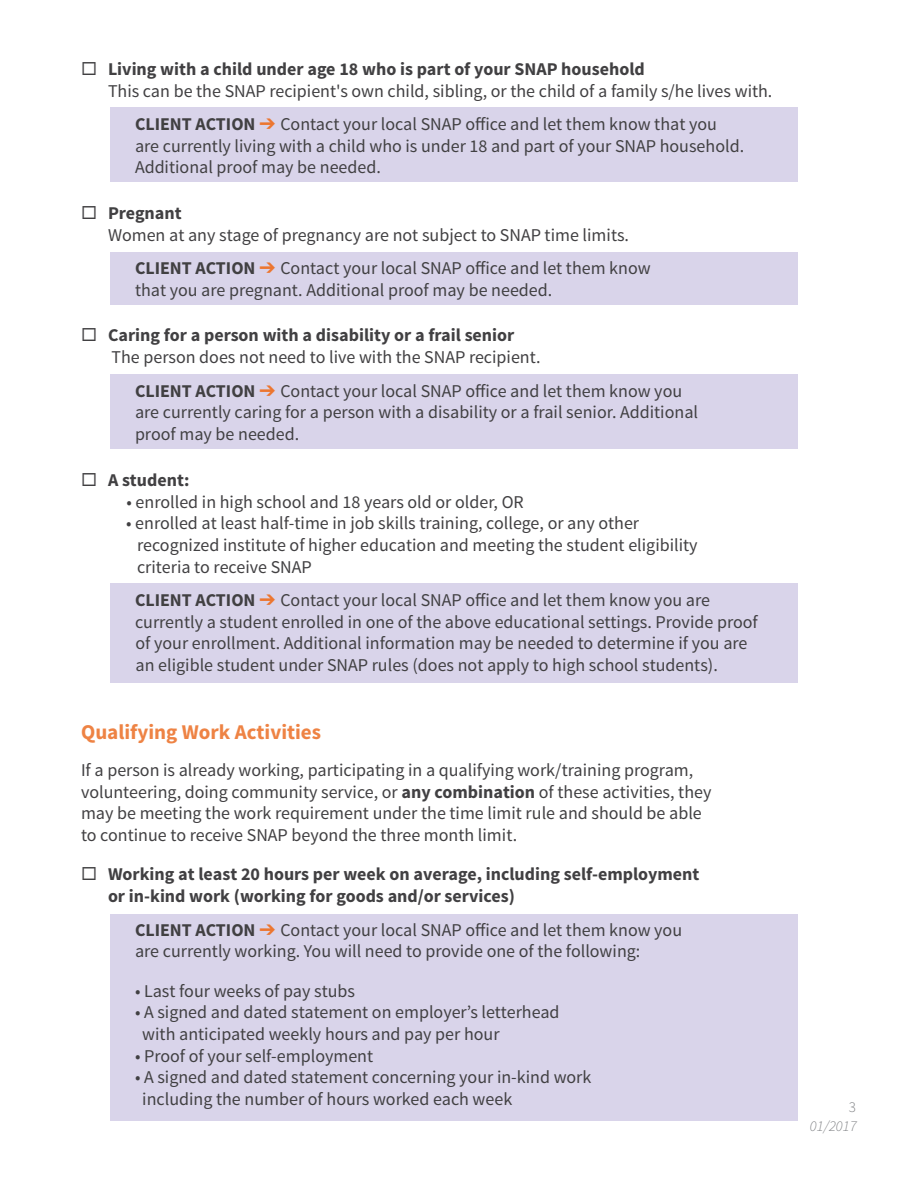
<style>
.page{position:relative;width:918px;height:1188px;background:#fff}
.page>*{position:absolute;margin:0;border:0;box-sizing:border-box;transform-origin:0 0}
.t1{font:700 21px "Source Sans Pro";color:#ee8344}
.t2{font:18px/21.6px "Source Sans Pro";color:#414042}
.t3{font:700 18px/21.6px "Source Sans Pro";color:#414042}
.t4{font:italic 300 15px "Source Sans Pro";color:#808285}
.t5{font:300 15px "Source Sans Pro";color:#808285}
.s1{font-weight:700}
.s2{color:#ec7630}
</style>
<div class="page">
<div style="left:110px;top:108px;width:688px;height:74px;background:#d9d4ea"></div>
<div style="left:110px;top:252px;width:688px;height:52px;background:#d9d4ea"></div>
<div style="left:110px;top:374px;width:688px;height:75px;background:#d9d4ea"></div>
<div style="left:110px;top:584px;width:688px;height:99px;background:#d9d4ea"></div>
<div style="left:110px;top:914px;width:688px;height:206px;background:#d9d4ea"></div>
<p class="t2" style="left:108px;top:59px;width:666px;text-indent:-27px">◻ <span class="s1">Living with a child under age 18 who is part of your SNAP household<br></span>This can be the SNAP recipient's own child, sibling, or the child of a family s/he lives with.</p>
<p class="t2" style="left:135px;top:114px;width:611px"><span class="s1">CLIENT ACTION</span> <span class="s2">➔</span> Contact your local SNAP office and let them know that you are currently living with a child who is under 18 and part of your SNAP household.<br>Additional proof may be needed.</p>
<p class="t2" style="left:108px;top:203px;width:523px;text-indent:-27px">◻ <span class="s1">Pregnant<br></span>Women at any stage of pregnancy are not subject to SNAP time limits.</p>
<p class="t2" style="left:135px;top:258px;width:517px"><span class="s1">CLIENT ACTION</span> <span class="s2">➔</span> Contact your local SNAP office and let them know that you are pregnant. Additional proof may be needed.</p>
<p class="t2" style="left:112px;top:325px;width:431px;text-indent:-31px">◻ <span class="s1">Caring for a person with a disability or a frail senior<br></span>The person does not need to live with the SNAP recipient.</p>
<p class="t2" style="left:135px;top:380px;width:565px"><span class="s1">CLIENT ACTION</span> <span class="s2">➔</span> Contact your local SNAP office and let them know you are currently caring for a person with a disability or a frail senior. Additional proof may be needed.</p>
<p class="t3" style="left:81px;top:470px;width:110px">◻ A student:</p>
<p class="t2" style="left:127px;top:491px;width:399px">• enrolled in high school and 18 years old or older, OR</p>
<p class="t2" style="left:137px;top:513px;width:562px;text-indent:-11px">• enrolled at least half-time in job skills training, college, or any other recognized institute of higher education and meeting the student eligibility criteria to receive SNAP</p>
<p class="t2" style="left:135px;top:590px;width:624px"><span class="s1">CLIENT ACTION</span> <span class="s2">➔</span> Contact your local SNAP office and let them know you are currently a student enrolled in one of the above educational settings. Provide proof of your enrollment. Additional information may be needed to determine if you are an eligible student under SNAP rules (does not apply to high school students).</p>
<p class="t1" style="left:81px;top:719px;width:242px">Qualifying Work Activities</p>
<p class="t2" style="left:81px;top:759px;width:632px">If a person is already working, participating in a qualifying work/training program, volunteering, doing community service, or <span class="s1">any combination</span> of these activities, they may be meeting the work requirement under the time limit rule and should be able to continue to receive SNAP beyond the three month limit.</p>
<p class="t3" style="left:108px;top:864px;width:593px;text-indent:-27px">◻ Working at least 20 hours per week on average, including self-employment or in-kind work (working for goods and/or services)</p>
<p class="t2" style="left:135px;top:919px;width:549px"><span class="s1">CLIENT ACTION</span> <span class="s2">➔</span> Contact your local SNAP office and let them know you are currently working. You will need to provide one of the following:</p>
<p class="t2" style="left:135px;top:980px;width:222px">• Last four weeks of pay stubs</p>
<p class="t2" style="left:142px;top:1002px;width:419px;text-indent:-7px">• A signed and dated statement on employer’s letterhead with anticipated weekly hours and pay per hour</p>
<p class="t2" style="left:135px;top:1045px;width:240px">• Proof of your self-employment</p>
<p class="t2" style="left:142px;top:1067px;width:451px;text-indent:-7px">• A signed and dated statement concerning your in-kind work including the number of hours worked each week</p>
<p class="t5" style="left:849px;top:1097px;width:9px">3</p>
<p class="t4" style="left:810px;top:1117px;width:48px">01/2017</p>
</div>
